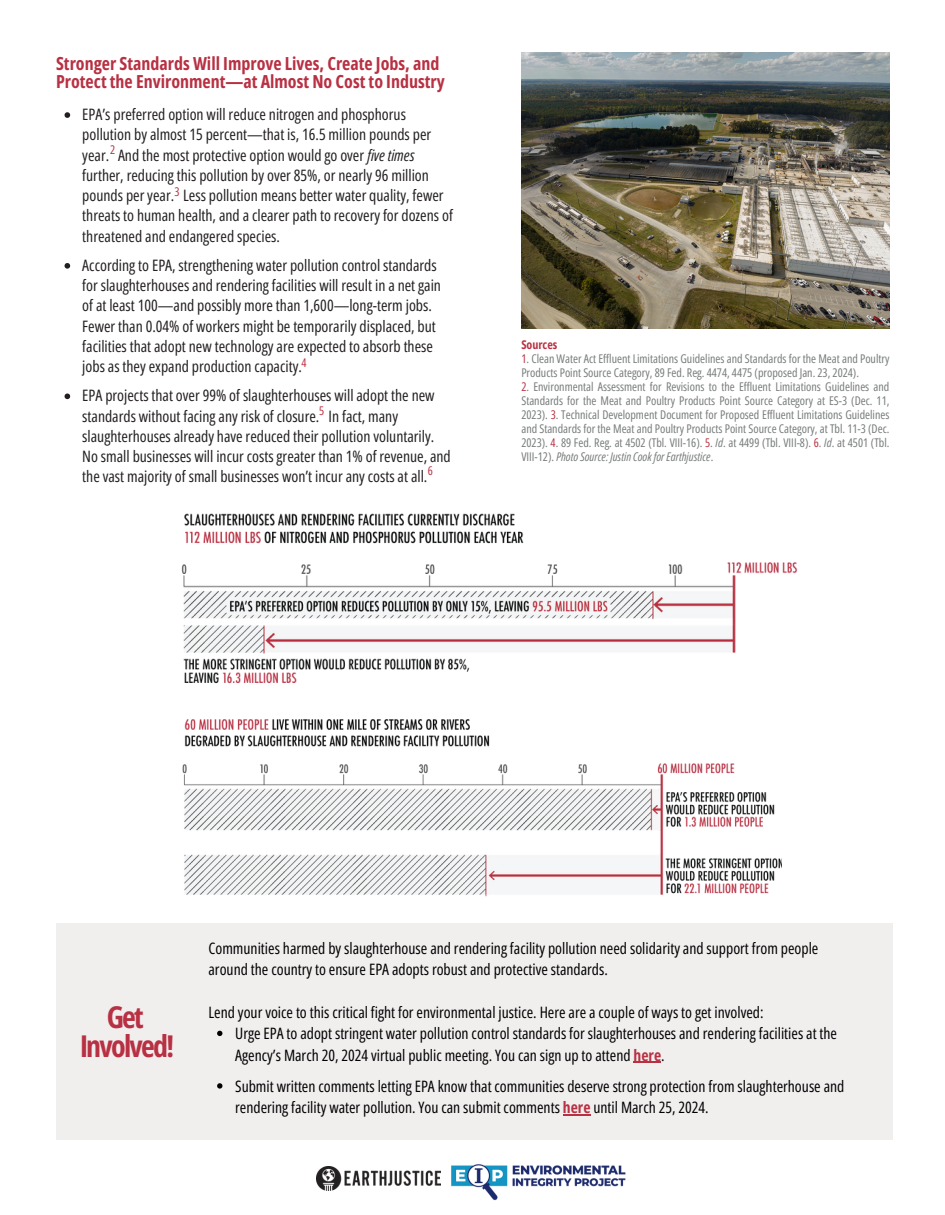
<style>
.page{position:relative;width:945px;height:1215px;background:#fff}
.page>*{position:absolute;margin:0;border:0;box-sizing:border-box;transform-origin:0 0}
.t1{font:700 30px/29.2px "Open Sans Condensed";letter-spacing:-.055em;color:#b83143;text-align:center}
.t2{font:700 18px/18px "Open Sans Condensed";color:#b83143}
.t3{font:15.75px/20.2px "Open Sans Condensed";color:#231f20}
.t4{font:15.75px/21.5px "Open Sans Condensed";color:#000}
.t5{font:12px/14px "Open Sans Condensed";color:#777b7b}
.t6{font:700 12px "Open Sans Condensed";color:#b83143}
.t7{font:12px "Open Sans Condensed";color:#b83143}
.s1{font-style:italic}
.s2{color:#b83143}
.s3{font-weight:700;color:#b83143}
</style>
<div class="page">
<img style="left:181px;top:513px;width:617px;height:171px">
<img style="left:182px;top:719px;width:599px;height:178px">
<img style="left:521px;top:52px;width:368px;height:276px">
<svg style="left:65px;top:112px;width:5px;height:6px"></svg>
<svg style="left:65px;top:263px;width:5px;height:6px"></svg>
<svg style="left:65px;top:394px;width:5px;height:5px"></svg>
<img style="left:317px;top:1166px;width:123px;height:25px">
<img style="left:451px;top:1164px;width:175px;height:37px">
<div style="left:56px;top:923px;width:837px;height:216px;background:#f1eeee"></div>
<svg style="left:217px;top:1031px;width:5px;height:5px"></svg>
<svg style="left:634px;top:1062px;width:27px;height:1px"></svg>
<svg style="left:217px;top:1083px;width:5px;height:6px"></svg>
<svg style="left:563px;top:1114px;width:28px;height:1px"></svg>
<p class="t2" style="left:56px;top:54px;width:390px">Stronger Standards Will Improve Lives, Create Jobs, and<br>Protect the Environment—at Almost No Cost to Industry</p>
<h3 class="t3" style="left:82px;top:104px;width:372px">EPA’s preferred option will reduce nitrogen and phosphorus pollution by almost 15 percent—that is, 16.5 million pounds per year. And the most protective option would go over <span class="s1">five times </span>further, reducing this pollution by over 85%, or nearly 96 million pounds per year. Less pollution means better water quality, fewer threats to human health, and a clearer path to recovery for dozens of threatened and endangered species.</h3>
<p class="t3" style="left:82px;top:255px;width:360px">According to EPA, strengthening water pollution control standards for slaughterhouses and rendering facilities will result in a net gain of at least 100—and possibly more than 1,600—long-term jobs.<br>Fewer than 0.04% of workers might be temporarily displaced, but facilities that adopt new technology are expected to absorb these jobs as they expand production capacity.</p>
<p class="t3" style="left:82px;top:385px;width:370px">EPA projects that over 99% of slaughterhouses will adopt the new standards without facing any risk of closure. In fact, many slaughterhouses already have reduced their pollution voluntarily.<br>No small businesses will incur costs greater than 1% of revenue, and the vast majority of small businesses won’t incur any costs at all.</p>
<p class="t7" style="left:110px;top:141px;width:7px">2</p>
<p class="t7" style="left:174px;top:183px;width:7px">3</p>
<p class="t7" style="left:302px;top:354px;width:7px">4</p>
<p class="t7" style="left:319px;top:403px;width:7px">5</p>
<p class="t7" style="left:428px;top:462px;width:7px">6</p>
<p class="t6" style="left:521px;top:336px;width:37px">Sources</p>
<p class="t5" style="left:521px;top:351px;width:370px"><span class="s2">1</span>. Clean Water Act Effluent Limitations Guidelines and Standards for the Meat and Poultry<br>Products Point Source Category, 89 Fed. Reg. 4474, 4475 (proposed Jan. 23, 2024).</p>
<p class="t5" style="left:521px;top:379px;width:370px;text-align:justify"><span class="s2">2</span>. Environmental Assessment for Revisions to the Effluent Limitations Guidelines and Standards for the Meat and Poultry Products Point Source Category at ES-3 (Dec. 11, 2023). <span class="s2">3</span>. Technical Development Document for Proposed Effluent Limitations Guidelines and Standards for the Meat and Poultry Products Point Source Category, at Tbl. 11-3 (Dec.<br>2023). <span class="s2">4</span>. 89 Fed. Reg. at 4502 (Tbl. VIII-16). <span class="s2">5</span>. <span class="s1">Id</span>. at 4499 (Tbl. VIII-8). <span class="s2">6</span>. <span class="s1">Id</span>. at 4501 (Tbl.<br>VIII-12). <span class="s1">Photo Source: Justin Cookfor Earthjustice</span>.</p>
<h3 class="t1" style="left:80px;top:1002px;width:96px">Get<br>Involved!</h3>
<p class="t4" style="left:209px;top:937px;width:611px">Communities harmed by slaughterhouse and rendering facility pollution need solidarity and support from people around the country to ensure EPA adopts robust and protective standards.</p>
<p class="t4" style="left:209px;top:1001px;width:557px">Lend your voice to this critical fight for environmental justice. Here are a couple of ways to get involved:</p>
<p class="t4" style="left:235px;top:1022px;width:603px">Urge EPA to adopt stringent water pollution control standards for slaughterhouses and rendering facilities at the<br>Agency’s March 20, 2024 virtual public meeting. You can sign up to attend <span class="s3">here</span>.</p>
<p class="t4" style="left:235px;top:1075px;width:611px">Submit written comments letting EPA know that communities deserve strong protection from slaughterhouse and rendering facility water pollution. You can submit comments <span class="s3">here</span> until March 25, 2024.</p>
</div>
